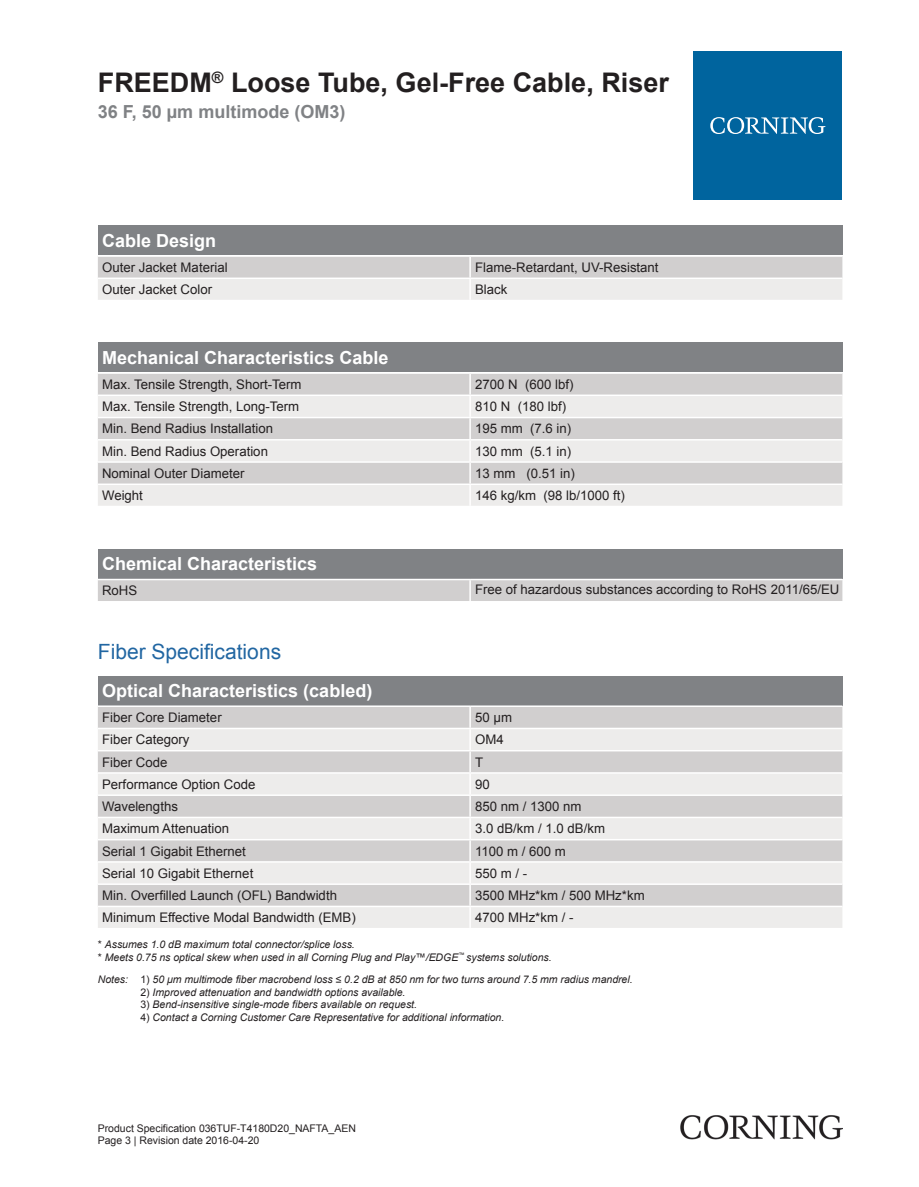
<style>
.page{position:relative;width:919px;height:1187px;background:#fff}
.page>*{position:absolute;margin:0;border:0;box-sizing:border-box;transform-origin:0 0}
.t1{font:700 27px "Arial";color:#231f20}
.t2{font:21px "Arial";color:#2166a2}
.t3{font:700 18px "Arial";color:#fff}
.t4{font:700 18px "Arial";color:#808285}
.t5{font:13.2px "Arial";color:#231f20}
.t6{font:italic 10.5px/12.6px "Arial";color:#231f20}
.t7{font:10.5px/12.6px "Arial";color:#231f20}
.s1{font-style:normal}
</style>
<div class="page">
<div style="left:98px;top:225px;width:744px;height:30px;background:#808285"></div>
<svg style="left:98px;top:257px;width:744px;height:43px;background:#dfdddd"></svg>
<hr style="left:469px;top:257px;width:2px;height:20px;background:#fff">
<hr style="left:469px;top:279px;width:2px;height:21px;background:#fff">
<hr style="left:98px;top:277px;width:372px;height:2px;background:#fff">
<hr style="left:470px;top:277px;width:372px;height:2px;background:#fff">
<div style="left:98px;top:342px;width:744px;height:30px;background:#808285"></div>
<div style="left:98px;top:374px;width:744px;height:20px;background:#d1cfcf"></div>
<svg style="left:98px;top:396px;width:744px;height:109px;background:#e2e0e0"></svg>
<hr style="left:469px;top:374px;width:2px;height:20px;background:#fff">
<hr style="left:469px;top:396px;width:2px;height:21px;background:#fff">
<hr style="left:469px;top:418px;width:2px;height:21px;background:#fff">
<hr style="left:469px;top:440px;width:2px;height:21px;background:#fff">
<hr style="left:469px;top:463px;width:2px;height:20px;background:#fff">
<hr style="left:469px;top:485px;width:2px;height:20px;background:#fff">
<hr style="left:98px;top:417px;width:372px;height:1px;background:#fff">
<hr style="left:470px;top:417px;width:372px;height:1px;background:#fff">
<hr style="left:98px;top:439px;width:372px;height:1px;background:#fff">
<hr style="left:470px;top:439px;width:372px;height:1px;background:#fff">
<hr style="left:98px;top:461px;width:372px;height:2px;background:#fff">
<hr style="left:470px;top:461px;width:372px;height:2px;background:#fff">
<hr style="left:98px;top:483px;width:372px;height:2px;background:#fff">
<hr style="left:470px;top:483px;width:372px;height:2px;background:#fff">
<div style="left:98px;top:549px;width:744px;height:29px;background:#808285"></div>
<div style="left:98px;top:580px;width:744px;height:21px;background:#d1cfcf"></div>
<hr style="left:469px;top:580px;width:2px;height:21px;background:#fff">
<div style="left:98px;top:675px;width:744px;height:30px;background:#808285"></div>
<div style="left:98px;top:707px;width:744px;height:20px;background:#d1cfcf"></div>
<svg style="left:98px;top:729px;width:744px;height:198px;background:#e1dfdf"></svg>
<hr style="left:469px;top:707px;width:2px;height:20px;background:#fff">
<hr style="left:469px;top:729px;width:2px;height:21px;background:#fff">
<hr style="left:469px;top:751px;width:2px;height:21px;background:#fff">
<hr style="left:469px;top:773px;width:2px;height:21px;background:#fff">
<hr style="left:469px;top:795px;width:2px;height:21px;background:#fff">
<hr style="left:469px;top:818px;width:2px;height:20px;background:#fff">
<hr style="left:469px;top:840px;width:2px;height:21px;background:#fff">
<hr style="left:469px;top:862px;width:2px;height:21px;background:#fff">
<hr style="left:469px;top:884px;width:2px;height:21px;background:#fff">
<hr style="left:469px;top:907px;width:2px;height:20px;background:#fff">
<hr style="left:98px;top:750px;width:372px;height:1px;background:#fff">
<hr style="left:470px;top:750px;width:372px;height:1px;background:#fff">
<hr style="left:98px;top:772px;width:372px;height:1px;background:#fff">
<hr style="left:470px;top:772px;width:372px;height:1px;background:#fff">
<hr style="left:98px;top:794px;width:372px;height:1px;background:#fff">
<hr style="left:470px;top:794px;width:372px;height:1px;background:#fff">
<hr style="left:98px;top:816px;width:372px;height:2px;background:#fff">
<hr style="left:470px;top:816px;width:372px;height:2px;background:#fff">
<hr style="left:98px;top:838px;width:372px;height:2px;background:#fff">
<hr style="left:470px;top:838px;width:372px;height:2px;background:#fff">
<hr style="left:98px;top:861px;width:372px;height:1px;background:#fff">
<hr style="left:470px;top:861px;width:372px;height:1px;background:#fff">
<hr style="left:98px;top:883px;width:372px;height:1px;background:#fff">
<hr style="left:470px;top:883px;width:372px;height:1px;background:#fff">
<hr style="left:98px;top:905px;width:372px;height:2px;background:#fff">
<hr style="left:470px;top:905px;width:372px;height:2px;background:#fff">
<div style="left:693px;top:51px;width:149px;height:149px;background:#00649e"></div>
<svg style="left:710px;top:117px;width:115px;height:17px"></svg>
<img style="left:680px;top:1115px;width:162px;height:24px">
<h1 class="t1" style="left:98px;top:64px;width:572px">FREEDM<sup>®</sup> Loose Tube, Gel-Free Cable, Riser</h1>
<h3 class="t4" style="left:98px;top:100px;width:249px">36 F, 50 µm multimode (OM3)</h3>
<h3 class="t3" style="left:102px;top:228px;width:116px">Cable Design</h3>
<p class="t5" style="left:102px;top:258px;width:127px">Outer Jacket Material</p>
<p class="t5" style="left:475px;top:258px;width:185px">Flame-Retardant, UV-Resistant</p>
<p class="t5" style="left:102px;top:281px;width:112px">Outer Jacket Color</p>
<p class="t5" style="left:475px;top:281px;width:34px">Black</p>
<h3 class="t3" style="left:102px;top:345px;width:288px">Mechanical Characteristics Cable</h3>
<p class="t5" style="left:102px;top:375px;width:201px">Max. Tensile Strength, Short-Term</p>
<p class="t5" style="left:475px;top:375px;width:100px">2700 N (600 lbf)</p>
<p class="t5" style="left:102px;top:398px;width:199px">Max. Tensile Strength, Long-Term</p>
<p class="t5" style="left:475px;top:398px;width:92px">810 N (180 lbf)</p>
<p class="t5" style="left:102px;top:420px;width:172px">Min. Bend Radius Installation</p>
<p class="t5" style="left:475px;top:420px;width:98px">195 mm (7.6 in)</p>
<p class="t5" style="left:102px;top:442px;width:167px">Min. Bend Radius Operation</p>
<p class="t5" style="left:475px;top:442px;width:98px">130 mm (5.1 in)</p>
<p class="t5" style="left:102px;top:464px;width:144px">Nominal Outer Diameter</p>
<p class="t5" style="left:475px;top:464px;width:101px">13 mm (0.51 in)</p>
<p class="t5" style="left:102px;top:487px;width:42px">Weight</p>
<p class="t5" style="left:475px;top:487px;width:151px">146 kg/km (98 lb/1000 ft)</p>
<h3 class="t3" style="left:102px;top:552px;width:217px">Chemical Characteristics</h3>
<p class="t5" style="left:102px;top:582px;width:37px">RoHS</p>
<p class="t5" style="left:475px;top:580px;width:366px">Free of hazardous substances according to RoHS 2011/65/EU</p>
<h2 class="t2" style="left:98px;top:637px;width:185px">Fiber Specifications</h2>
<h3 class="t3" style="left:102px;top:678px;width:272px">Optical Characteristics (cabled)</h3>
<p class="t5" style="left:102px;top:708px;width:121px">Fiber Core Diameter</p>
<p class="t5" style="left:475px;top:708px;width:38px">50 µm</p>
<p class="t5" style="left:102px;top:731px;width:89px">Fiber Category</p>
<p class="t5" style="left:475px;top:731px;width:30px">OM4</p>
<p class="t5" style="left:102px;top:753px;width:67px">Fiber Code</p>
<p class="t5" style="left:475px;top:753px;width:10px">T</p>
<p class="t5" style="left:102px;top:775px;width:155px">Performance Option Code</p>
<p class="t5" style="left:475px;top:775px;width:16px">90</p>
<p class="t5" style="left:102px;top:797px;width:77px">Wavelengths</p>
<p class="t5" style="left:475px;top:797px;width:108px">850 nm / 1300 nm</p>
<p class="t5" style="left:102px;top:820px;width:128px">Maximum Attenuation</p>
<p class="t5" style="left:475px;top:820px;width:131px">3.0 dB/km / 1.0 dB/km</p>
<p class="t5" style="left:102px;top:842px;width:145px">Serial 1 Gigabit Ethernet</p>
<p class="t5" style="left:475px;top:842px;width:92px">1100 m / 600 m</p>
<p class="t5" style="left:102px;top:864px;width:153px">Serial 10 Gigabit Ethernet</p>
<p class="t5" style="left:475px;top:864px;width:54px">550 m / -</p>
<p class="t5" style="left:102px;top:886px;width:236px">Min. Overfilled Launch (OFL) Bandwidth</p>
<p class="t5" style="left:475px;top:886px;width:171px">3500 MHz*km / 500 MHz*km</p>
<p class="t5" style="left:102px;top:908px;width:255px">Minimum Effective Modal Bandwidth (EMB)</p>
<p class="t5" style="left:475px;top:908px;width:100px">4700 MHz*km / -</p>
<p class="t6" style="left:98px;top:938px;width:455px"><span class="s1">*</span> Assumes 1.0 dB maximum total connector/splice loss.<br><span class="s1">*</span> Meets 0.75 ns optical skew when used in all Corning Plug and Play™/EDGE<sup>™</sup> systems solutions.</p>
<p class="t6" style="left:98px;top:973px;width:536px">Notes: <span class="s1">1)</span> 50 μm multimode fiber macrobend loss ≤ 0.2 dB at 850 nm for two turns around 7.5 mm radius mandrel.</p>
<p class="t6" style="left:140px;top:985px;width:266px"><span class="s1">2)</span> Improved attenuation and bandwidth options available.</p>
<p class="t6" style="left:140px;top:998px;width:278px"><span class="s1">3)</span> Bend-insensitive single-mode fibers available on request.</p>
<p class="t6" style="left:140px;top:1010px;width:365px"><span class="s1">4)</span> Contact a Corning Customer Care Representative for additional information.</p>
<p class="t7" style="left:98px;top:1121px;width:259px">Product Specification 036TUF-T4180D20_NAFTA_AEN<br>Page 3 | Revision date 2016-04-20</p>
</div>
